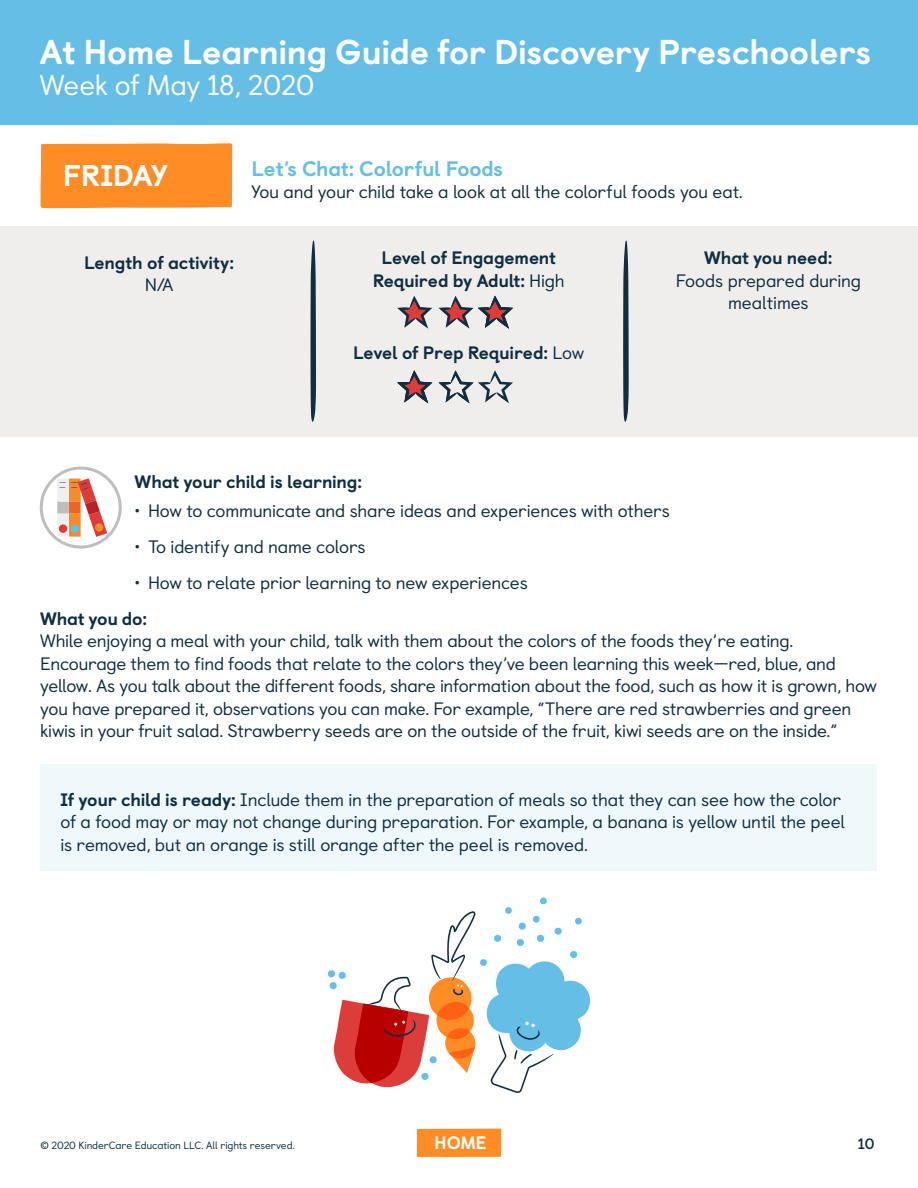
<style>
.page{position:relative;width:918px;height:1188px;background:#fff}
.page>*{position:absolute;margin:0;border:0;box-sizing:border-box;transform-origin:0 0}
.t1{font:800 34.5px "Castledown";letter-spacing:-.01em;color:#fff}
.t2{font:800 30px "Castledown";letter-spacing:-.02em;color:#fff}
.t3{font:28.5px "Castledown";letter-spacing:-.015em;color:#fff}
.t4{font:800 21px "Castledown";letter-spacing:-.01em;color:#64bee6}
.t5{font:18px/22.5px "Castledown";letter-spacing:-.015em;color:#102e41}
.t6{font:800 18px/22.5px "Castledown";letter-spacing:-.015em;color:#102e41;text-align:center}
.t7{font:800 18px "Castledown";color:#fff}
.t8{font:700 15px "Castledown";color:#102e41}
.t9{font:10.5px "Castledown";letter-spacing:-.01em;color:#102e41}
.s1{font-weight:400}
.s2{font-weight:800}
</style>
<div class="page">
<div style="left:417px;top:1129px;width:84px;height:28px;background:#ff8c24"></div>
<div style="left:0;top:0;width:918px;height:125px;background:#64bee6"></div>
<div style="left:40px;top:143px;width:192px;height:65px;background:#ff8c24"></div>
<div style="left:40px;top:764px;width:837px;height:107px;background:#eff9fc"></div>
<div style="left:0;top:226px;width:918px;height:211px;background:#f0eeec"></div>
<svg style="left:310px;top:240px;width:6px;height:182px"></svg>
<svg style="left:623px;top:240px;width:6px;height:182px"></svg>
<svg style="left:397px;top:296px;width:35px;height:33px"></svg>
<svg style="left:397px;top:370px;width:35px;height:33px"></svg>
<svg style="left:438px;top:370px;width:75px;height:33px"></svg>
<svg style="left:438px;top:296px;width:75px;height:33px"></svg>
<svg style="left:41px;top:468px;width:79px;height:79px"></svg>
<svg style="left:57px;top:478px;width:50px;height:59px"></svg>
<div style="left:40px;top:467px;width:82px;height:82px;border:3px solid #bebebe;border-radius:50%"></div>
<svg style="left:328px;top:898px;width:262px;height:195px"></svg>
<h1 class="t1" style="left:40px;top:24px;width:833px">At Home Learning Guide for Discovery Preschoolers</h1>
<h3 class="t3" style="left:40px;top:63px;width:276px">Week of May 18, 2020</h3>
<h2 class="t2" style="left:63px;top:151px;width:106px">FRIDAY</h2>
<p class="t4" style="left:252px;top:151px;width:253px">Let’s Chat: Colorful Foods</p>
<p class="t5" style="left:252px;top:179px;width:493px">You and your child take a look at all the colorful foods you eat.</p>
<p class="t6" style="left:84px;top:250px;width:152px">Length of activity:</p>
<p class="t5" style="left:145px;top:272px;width:30px">N/A</p>
<p class="t6" style="left:373px;top:245px;width:194px">Level of Engagement<br>Required by Adult: <span class="s1">High</span></p>
<p class="t6" style="left:353px;top:340px;width:233px">Level of Prep Required: <span class="s1">Low</span></p>
<p class="t6" style="left:704px;top:245px;width:130px">What you need:</p>
<p class="t5" style="left:676px;top:268px;width:187px;text-align:center">Foods prepared during mealtimes</p>
<p class="t6" style="left:135px;top:469px;width:229px">What your child is learning:</p>
<p class="t5" style="left:135px;top:498px;width:537px">• How to communicate and share ideas and experiences with others</p>
<p class="t5" style="left:135px;top:534px;width:233px">• To identify and name colors</p>
<p class="t5" style="left:135px;top:570px;width:395px">• How to relate prior learning to new experiences</p>
<p class="t6" style="left:40px;top:606px;width:109px">What you do:</p>
<p class="t5" style="left:40px;top:628px;width:838px">While enjoying a meal with your child, talk with them about the colors of the foods they’re eating.<br>Encourage them to find foods that relate to the colors they’ve been learning this week—red, blue, and yellow. As you talk about the different foods, share information about the food, such as how it is grown, how you have prepared it, observations you can make. For example, “There are red strawberries and green kiwis in your fruit salad. Strawberry seeds are on the outside of the fruit, kiwi seeds are on the inside.”</p>
<p class="t5" style="left:60px;top:787px;width:786px"><span class="s2">If your child is ready:</span> Include them in the preparation of meals so that they can see how the color of a food may or may not change during preparation. For example, a banana is yellow until the peel is removed, but an orange is still orange after the peel is removed.</p>
<p class="t9" style="left:40px;top:1137px;width:256px">© 2020 KinderCare Education LLC. All rights reserved.</p>
<p class="t7" style="left:434px;top:1128px;width:54px">HOME</p>
<p class="t8" style="left:858px;top:1132px;width:18px">10</p>
</div>
